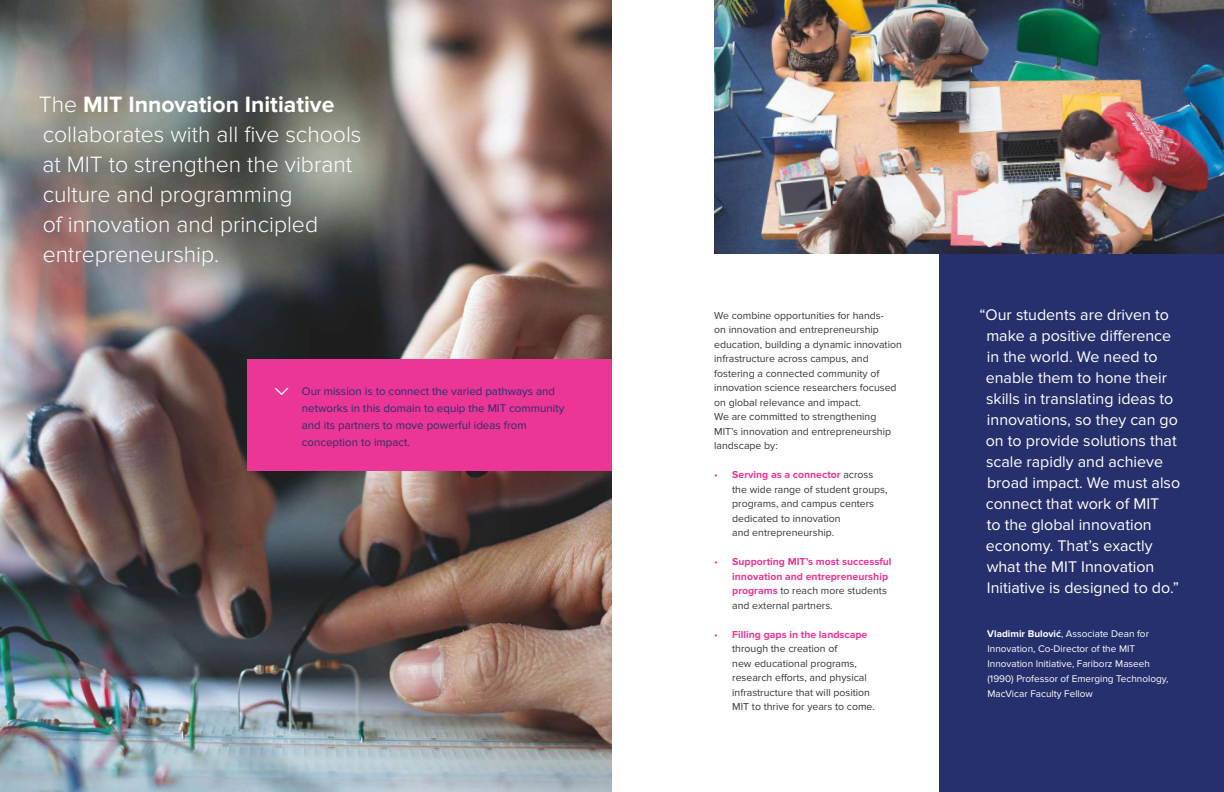
<style>
.page{position:relative;width:1224px;height:792px;background:#fff}
.page>*{position:absolute;margin:0;border:0;box-sizing:border-box;transform-origin:0 0}
.t1{font:35px "Modern Pictograms Pro";color:#fff}
.t2{font:300 23px/30px "Proxima Nova";color:#fff}
.t3{font:16px/21px "Proxima Nova";color:#fff}
.t4{font:11.5px/17px "Proxima Nova";color:#26306c}
.t5{font:10.5px/14.5px "Proxima Nova";color:#393535}
.t6{font:700 10.5px/14.5px "Proxima Nova";color:#eb3695}
.t7{font:10px/15px "Proxima Nova";color:#fff}
.s1{font-weight:700}
.s2{color:#eb3695}
.s3{font-weight:700;color:#eb3695}
.s4{font-weight:400}
.s5{font-weight:400;color:#393535}
</style>
<div class="page">
<img style="left:0;top:0;width:612px;height:792px">
<div style="left:247px;top:359px;width:365px;height:111px;background:#eb3695"></div>
<div style="left:940px;top:0;width:284px;height:792px;background:#26306c"></div>
<img style="left:714px;top:0;width:510px;height:254px">
<h2 class="t2" style="left:39px;top:90px;width:324px">The <span class="s1">MIT Innovation Initiative </span>collaborates with all five schools at MIT to strengthen the vibrant culture and programming<br>of innovation and principled entrepreneurship.</h2>
<h1 class="t1" style="left:273px;top:372px;width:19px">”</h1>
<p class="t4" style="left:302px;top:383px;width:264px">Our mission is to connect the varied pathways and networks in this domain to equip the MIT community and its partners to move powerful ideas from conception to impact.</p>
<p class="t5" style="left:714px;top:308px;width:189px">We combine opportunities for hands-<br>on innovation and entrepreneurship education, building a dynamic innovation infrastructure across campus, and fostering a connected community of innovation science researchers focused on global relevance and impact.<br>We are committed to strengthening MIT’s innovation and entrepreneurship landscape by:</p>
<p class="t5" style="left:732px;top:467px;width:157px;text-indent:-18px"><span class="s2">•</span> <span class="s3">Serving as a connector</span> across the wide range of student groups, programs, and campus centers dedicated to innovation<br>and entrepreneurship.</p>
<p class="t6" style="left:732px;top:554px;width:161px;text-indent:-18px"><span class="s4">•</span> Supporting MIT’s most successful innovation and entrepreneurship programs <span class="s5">to reach more students and external partners.</span></p>
<p class="t5" style="left:732px;top:627px;width:144px;text-indent:-18px"><span class="s2">•</span> <span class="s3">Filling gaps in the landscape </span>through the creation of<br>new educational programs, research efforts, and physical infrastructure that will position<br>MIT to thrive for years to come.</p>
<p class="t3" style="left:986px;top:304px;width:196px;text-indent:-6px">“Our students are driven to make a positive difference in the world. We need to enable them to hone their skills in translating ideas to innovations, so they can go on to provide solutions that scale rapidly and achieve broad impact. We must also connect that work of MIT<br>to the global innovation economy. That’s exactly what the MIT Innovation<br>Initiative is designed to do.”</p>
<p class="t7" style="left:987px;top:626px;width:183px"><span class="s1">Vladimir Bulović</span>, Associate Dean for Innovation, Co-Director of the MIT Innovation Initiative, Fariborz Maseeh (1990) Professor of Emerging Technology, MacVicar Faculty Fellow</p>
</div>
